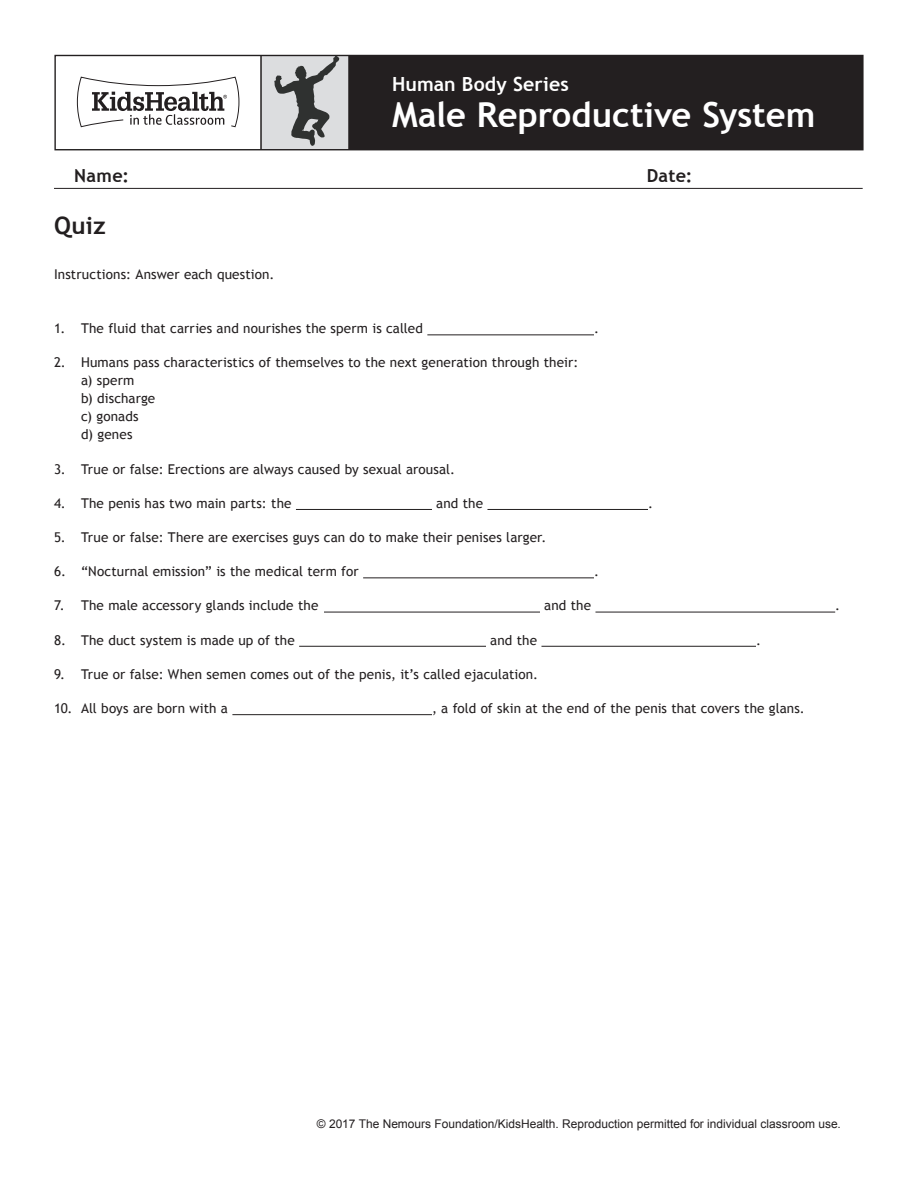
<style>
.page{position:relative;width:918px;height:1188px;background:#fff}
.page>*{position:absolute;margin:0;border:0;box-sizing:border-box;transform-origin:0 0}
.Handout_Header{font:700 34.5px "Trebuchet MS";color:#fff}
.Handout_Title{font:700 24px "Trebuchet MS";color:#231f20}
.Handout_Header-2{font:700 19.5px "Trebuchet MS";letter-spacing:.005em;color:#fff}
.Article_List{font:700 18px "Trebuchet MS";letter-spacing:.015em;color:#231f20}
.Basic_Numbered_List{font:13.5px/18px "Trebuchet MS";letter-spacing:.01em;color:#231f20}
.t1{font:12px "Arial";color:#231f20}
</style>
<div class="page">
<div style="left:261px;top:55px;width:88px;height:95px;background:#dcdddf"></div>
<div style="left:349px;top:55px;width:513px;height:95px;background:#231f20"></div>
<svg style="left:76px;top:76px;width:164px;height:52px"></svg>
<hr style="left:348px;top:55px;width:2px;height:95px;background:#231f20">
<hr style="left:260px;top:55px;width:2px;height:95px;background:#231f20">
<div style="left:54px;top:55px;width:810px;height:95px;border:1px solid #231f20"></div>
<svg style="left:274px;top:56px;width:65px;height:90px"></svg>
<hr style="left:54px;top:188px;width:809px;height:1px;background:#231f20">
<hr style="left:427px;top:334px;width:167px;height:1px;background:#231f20">
<hr style="left:296px;top:509px;width:136px;height:1px;background:#231f20">
<hr style="left:487px;top:509px;width:161px;height:1px;background:#231f20">
<hr style="left:363px;top:577px;width:231px;height:1px;background:#231f20">
<hr style="left:324px;top:612px;width:216px;height:1px;background:#231f20">
<hr style="left:595px;top:612px;width:240px;height:1px;background:#231f20">
<hr style="left:299px;top:646px;width:187px;height:1px;background:#231f20">
<hr style="left:541px;top:646px;width:215px;height:1px;background:#231f20">
<hr style="left:232px;top:714px;width:200px;height:1px;background:#231f20">
<p class="Handout_Header-2" style="left:392px;top:71px;width:178px">Human Body Series</p>
<p class="Handout_Header" style="left:392px;top:93px;width:425px">Male Reproductive System</p>
<p class="Article_List" style="left:74px;top:164px;width:56px">Name:</p>
<p class="Article_List" style="left:647px;top:164px;width:47px">Date:</p>
<p class="Handout_Title" style="left:54px;top:210px;width:53px">Quiz</p>
<p class="Basic_Numbered_List" style="left:54px;top:266px;width:222px">Instructions: Answer each question.</p>
<p class="Basic_Numbered_List" style="left:54px;top:320px;width:371px">1. The fluid that carries and nourishes the sperm is called</p>
<p class="Basic_Numbered_List" style="left:594px;top:320px;width:6px">.</p>
<p class="Basic_Numbered_List" style="left:81px;top:354px;width:499px;text-indent:-27px">2. Humans pass characteristics of themselves to the next generation through their: a) sperm<br>b) discharge<br>c) gonads<br>d) genes</p>
<p class="Basic_Numbered_List" style="left:54px;top:460px;width:403px">3. True or false: Erections are always caused by sexual arousal.</p>
<p class="Basic_Numbered_List" style="left:54px;top:494px;width:239px">4. The penis has two main parts: the</p>
<p class="Basic_Numbered_List" style="left:436px;top:494px;width:48px">and the</p>
<p class="Basic_Numbered_List" style="left:648px;top:494px;width:6px">.</p>
<p class="Basic_Numbered_List" style="left:54px;top:528px;width:494px">5. True or false: There are exercises guys can do to make their penises larger.</p>
<p class="Basic_Numbered_List" style="left:54px;top:563px;width:306px">6. “Nocturnal emission” is the medical term for</p>
<p class="Basic_Numbered_List" style="left:594px;top:563px;width:6px">.</p>
<p class="Basic_Numbered_List" style="left:54px;top:597px;width:266px">7. The male accessory glands include the</p>
<p class="Basic_Numbered_List" style="left:544px;top:597px;width:48px">and the</p>
<p class="Basic_Numbered_List" style="left:835px;top:597px;width:6px">.</p>
<p class="Basic_Numbered_List" style="left:54px;top:631px;width:242px">8. The duct system is made up of the</p>
<p class="Basic_Numbered_List" style="left:490px;top:631px;width:48px">and the</p>
<p class="Basic_Numbered_List" style="left:756px;top:631px;width:6px">.</p>
<p class="Basic_Numbered_List" style="left:54px;top:665px;width:486px">9. True or false: When semen comes out of the penis, it’s called ejaculation.</p>
<p class="Basic_Numbered_List" style="left:54px;top:699px;width:176px">10. All boys are born with a</p>
<p class="Basic_Numbered_List" style="left:432px;top:699px;width:374px">, a fold of skin at the end of the penis that covers the glans.</p>
<p class="t1" style="left:317px;top:1116px;width:526px">© 2017 The Nemours Foundation/KidsHealth. Reproduction permitted for individual classroom use.</p>
</div>
